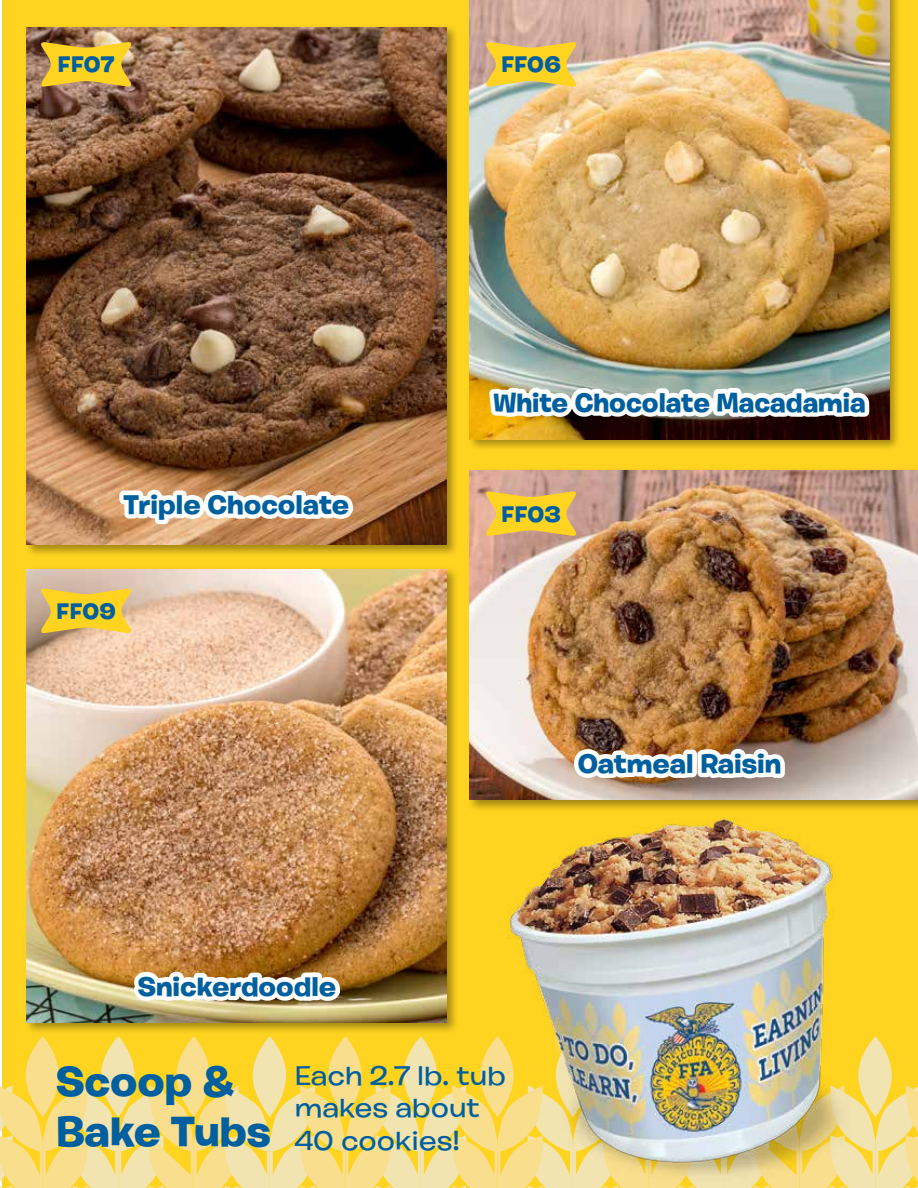
<style>
.page{position:relative;width:918px;height:1188px;background:#fff}
.page>*{position:absolute;margin:0;border:0;box-sizing:border-box;transform-origin:0 0}
.t1{font:700 42px/50.4px "Burbank Big Wide";color:#005f9e;scale:.9 1}
.t2{font:700 27px "Burbank Big Wide";color:#005f9e;scale:.9 1}
.t3{font:500 27px/32.4px "Burbank Big Wide";color:#005f9e}
.t4{font:700 27px "Burbank Big Wide";color:#005f9e;scale:.86 1}
.t5{font:700 22.5px "Burbank Big Wide";letter-spacing:.02em;color:#005f9e;scale:.9 1}
</style>
<div class="page">
<img style="left:0;top:0;width:918px;height:1188px">
<p class="t5" style="left:58px;top:51px;width:64px">FF07</p>
<p class="t2" style="left:124px;top:488px;width:252px">Triple Chocolate</p>
<p class="t5" style="left:57px;top:597px;width:67px">FF09</p>
<p class="t2" style="left:138px;top:970px;width:222px">Snickerdoodle</p>
<p class="t5" style="left:501px;top:51px;width:68px">FF06</p>
<p class="t4" style="left:493px;top:386px;width:434px">White Chocolate Macadamia</p>
<p class="t5" style="left:502px;top:500px;width:67px">FF03</p>
<p class="t2" style="left:578px;top:747px;width:228px">Oatmeal Raisin</p>
<h1 class="t1" style="left:56px;top:1057px;width:240px">Scoop &amp;<br>Bake Tubs</h1>
<p class="t3" style="left:295px;top:1059px;width:213px">Each 2.7 lb. tub makes about<br>40 cookies!</p>
</div>
